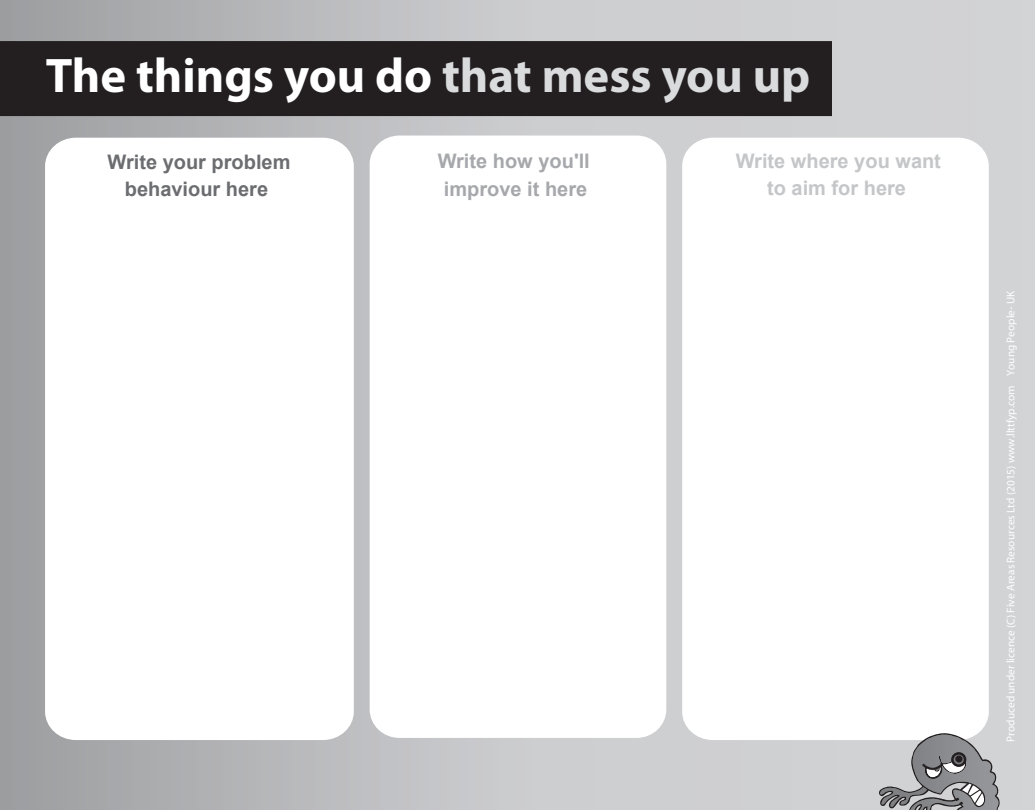
<style>
.page{position:relative;width:1035px;height:810px;background:#fff}
.page>*{position:absolute;margin:0;border:0;box-sizing:border-box;transform-origin:0 0}
.t1{font:700 48.75px "Myriad Pro";color:#fff}
.t2{font:700 20px/27.2px "Arial";color:#6c6d70;text-align:center}
.t3{font:700 20px/27.2px "Arial";color:#c5c6c8;text-align:center}
.t4{font:700 20px/27.2px "Arial";color:#a7a8ac;text-align:center}
.t5{font:11.25px "Myriad Pro";color:#fff}
.s1{color:#dadbdd}
</style>
<div class="page">
<div style="left:0;top:0;width:1035px;height:810px;background:linear-gradient(to right,#a7a8aa,#dddee0)"></div>
<div style="left:0;top:41px;width:832px;height:75px;background:#231f20"></div>
<div style="left:45px;top:138px;width:309px;height:602px;background:#fff;border-radius:30px"></div>
<div style="left:682px;top:138px;width:307px;height:602px;background:#fff;border-radius:30px"></div>
<div style="left:370px;top:136px;width:296px;height:602px;background:#fff;border-radius:29px"></div>
<svg style="left:878px;top:733px;width:157px;height:77px;background:#adaeb0"></svg>
<h1 class="t1" style="left:46px;top:43px;width:766px">The things you do <span class="s1">that mess you up</span></h1>
<h2 class="t2" style="left:108px;top:148px;width:185px">Write your problem behaviour here</h2>
<h2 class="t4" style="left:438px;top:148px;width:154px">Write how you'll improve it here</h2>
<h2 class="t3" style="left:736px;top:147px;width:207px">Write where you want to aim for here</h2>
<p class="t5" style="left:1004px;top:742px;width:452px;rotate:-90deg">Produced under licence (C) Five Areas Resources Ltd (2015) www.llttfyp.com Young People- UK</p>
</div>
